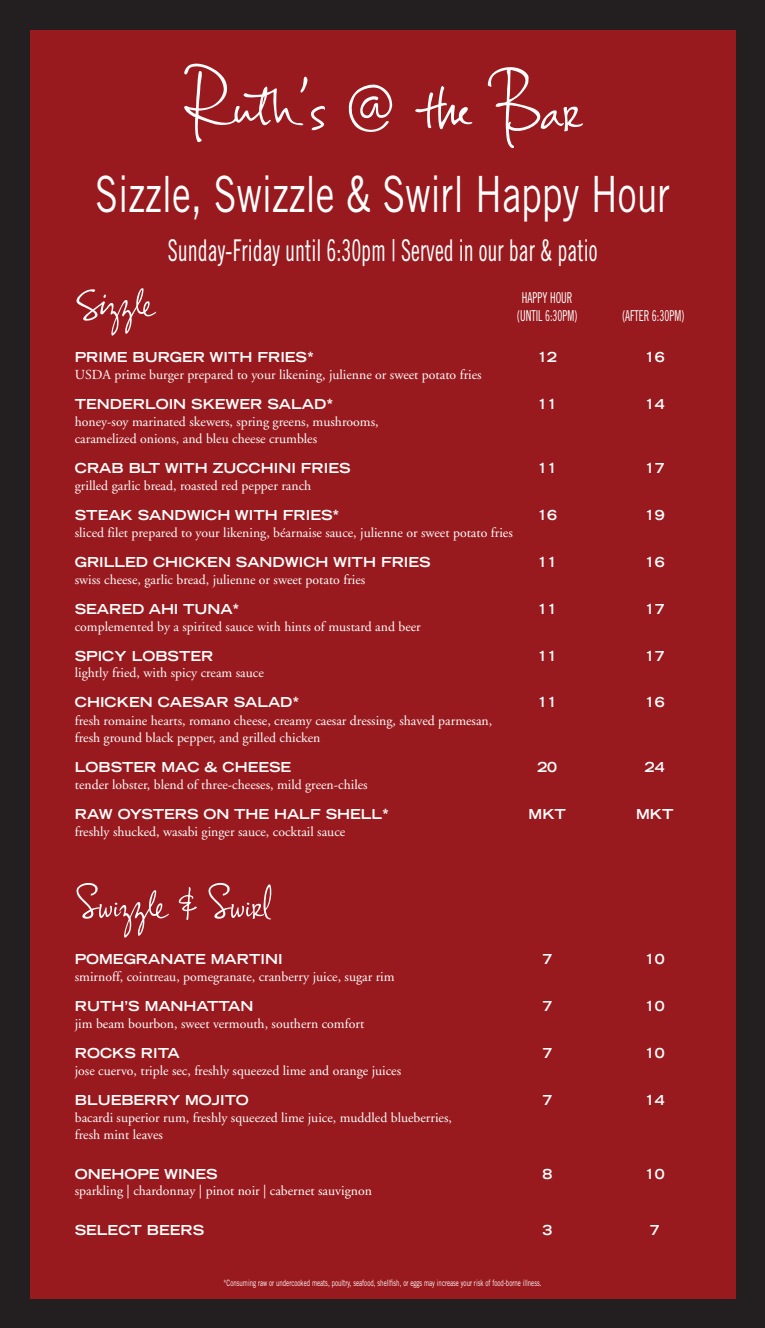
<style>
.page{position:relative;width:765px;height:1328px;background:#fff}
.page>*{position:absolute;margin:0;border:0;box-sizing:border-box;transform-origin:0 0}
.t1{font:90px "Ruths Hand";color:#fff}
.t2{font:55px "Ruths Hand";letter-spacing:-.01em;color:#fff}
.t3{font:50px "Trade Gothic LT Std";color:#fff;scale:.75 1}
.t4{font:30px "Trade Gothic Cond Eighteen";color:#fff;scale:.75 1}
.t5{font:15px/18px "Trade Gothic Cond Eighteen";color:#fff;text-align:center;scale:.75 1}
.t6{font:13.75px/16.9px "Adobe Garamond";color:#fff}
.t7{font:700 expanded 13.75px "Trade Gothic LT Std";color:#fff}
.t8{font:8.75px "Trade Gothic LT Std";color:#fff;scale:.7 1}
</style>
<div class="page">
<div style="left:0;top:0;width:765px;height:1328px;background:linear-gradient(to right,#271f20,#271f20)"></div>
<div style="left:30px;top:30px;width:705px;height:1268px;background:#991a1e"></div>
<h1 class="t1" style="left:184px;top:52px;width:399px">Ruth’s @ the Bar</h1>
<h3 class="t3" style="left:95px;top:176px;width:768px">Sizzle, Swizzle &amp; Swirl Happy Hour</h3>
<h3 class="t4" style="left:168px;top:239px;width:574px">Sunday-Friday until 6:30pm | Served in our bar &amp; patio</h3>
<h2 class="t2" style="left:75px;top:268px;width:83px">Sizzle</h2>
<p class="t7" style="left:75px;top:352px;width:241px">PRIME BURGER WITH FRIES*</p>
<p class="t7" style="left:537px;top:352px;width:21px">12</p>
<p class="t7" style="left:645px;top:352px;width:21px">16</p>
<p class="t6" style="left:75px;top:367px;width:408px">USDA prime burger prepared to your likening, julienne or sweet potato fries</p>
<p class="t7" style="left:75px;top:399px;width:260px">TENDERLOIN SKEWER SALAD*</p>
<p class="t7" style="left:537px;top:399px;width:21px">11</p>
<p class="t7" style="left:645px;top:399px;width:21px">14</p>
<p class="t6" style="left:75px;top:414px;width:305px">honey-soy marinated skewers, spring greens, mushrooms, caramelized onions, and bleu cheese crumbles</p>
<p class="t7" style="left:75px;top:463px;width:277px">CRAB BLT WITH ZUCCHINI FRIES</p>
<p class="t7" style="left:537px;top:463px;width:21px">11</p>
<p class="t7" style="left:645px;top:463px;width:21px">17</p>
<p class="t6" style="left:75px;top:478px;width:238px">grilled garlic bread, roasted red pepper ranch</p>
<p class="t7" style="left:75px;top:510px;width:266px">STEAK SANDWICH WITH FRIES*</p>
<p class="t7" style="left:537px;top:510px;width:21px">16</p>
<p class="t7" style="left:645px;top:510px;width:21px">19</p>
<p class="t6" style="left:75px;top:525px;width:440px">sliced filet prepared to your likening, béarnaise sauce, julienne or sweet potato fries</p>
<p class="t7" style="left:75px;top:557px;width:357px">GRILLED CHICKEN SANDWICH WITH FRIES</p>
<p class="t7" style="left:537px;top:557px;width:21px">11</p>
<p class="t7" style="left:645px;top:557px;width:21px">16</p>
<p class="t6" style="left:75px;top:572px;width:292px">swiss cheese, garlic bread, julienne or sweet potato fries</p>
<p class="t7" style="left:75px;top:603px;width:166px">SEARED AHI TUNA*</p>
<p class="t7" style="left:537px;top:603px;width:21px">11</p>
<p class="t7" style="left:645px;top:603px;width:21px">17</p>
<p class="t6" style="left:75px;top:619px;width:348px">complemented by a spirited sauce with hints of mustard and beer</p>
<p class="t7" style="left:75px;top:650px;width:140px">SPICY LOBSTER</p>
<p class="t7" style="left:537px;top:650px;width:21px">11</p>
<p class="t7" style="left:645px;top:650px;width:21px">17</p>
<p class="t6" style="left:75px;top:666px;width:191px">lightly fried, with spicy cream sauce</p>
<p class="t7" style="left:75px;top:697px;width:226px">CHICKEN CAESAR SALAD*</p>
<p class="t7" style="left:537px;top:697px;width:21px">11</p>
<p class="t7" style="left:645px;top:697px;width:21px">16</p>
<p class="t6" style="left:75px;top:713px;width:419px;line-height:17.5px">fresh romaine hearts, romano cheese, creamy caesar dressing, shaved parmesan, fresh ground black pepper, and grilled chicken</p>
<p class="t7" style="left:75px;top:762px;width:218px">LOBSTER MAC &amp; CHEESE</p>
<p class="t7" style="left:537px;top:762px;width:21px">20</p>
<p class="t7" style="left:645px;top:762px;width:21px">24</p>
<p class="t6" style="left:75px;top:777px;width:294px">tender lobster, blend of three-cheeses, mild green-chiles</p>
<p class="t7" style="left:75px;top:809px;width:316px">RAW OYSTERS ON THE HALF SHELL*</p>
<p class="t7" style="left:529px;top:809px;width:39px">MKT</p>
<p class="t7" style="left:636px;top:809px;width:39px">MKT</p>
<p class="t6" style="left:75px;top:824px;width:272px">freshly shucked, wasabi ginger sauce, cocktail sauce</p>
<h2 class="t2" style="left:75px;top:870px;width:198px">Swizzle&amp; Swirl</h2>
<p class="t7" style="left:75px;top:954px;width:209px">POMEGRANATE MARTINI</p>
<p class="t7" style="left:542px;top:954px;width:11px">7</p>
<p class="t7" style="left:645px;top:954px;width:21px">10</p>
<p class="t6" style="left:75px;top:969px;width:321px">smirnoff, cointreau, pomegranate, cranberry juice, sugar rim</p>
<p class="t7" style="left:75px;top:1001px;width:180px">RUTH’S MANHATTAN</p>
<p class="t7" style="left:542px;top:1001px;width:11px">7</p>
<p class="t7" style="left:645px;top:1001px;width:21px">10</p>
<p class="t6" style="left:75px;top:1016px;width:291px">jim beam bourbon, sweet vermouth, southern comfort</p>
<p class="t7" style="left:75px;top:1048px;width:106px">ROCKS RITA</p>
<p class="t7" style="left:542px;top:1048px;width:11px">7</p>
<p class="t7" style="left:645px;top:1048px;width:21px">10</p>
<p class="t6" style="left:75px;top:1063px;width:328px">jose cuervo, triple sec, freshly squeezed lime and orange juices</p>
<p class="t7" style="left:75px;top:1095px;width:176px">BLUEBERRY MOJITO</p>
<p class="t7" style="left:542px;top:1095px;width:11px">7</p>
<p class="t7" style="left:645px;top:1095px;width:21px">14</p>
<p class="t6" style="left:75px;top:1110px;width:379px">bacardi superior rum, freshly squeezed lime juice, muddled blueberries, fresh mint leaves</p>
<p class="t7" style="left:75px;top:1168px;width:144px">ONEHOPE WINES</p>
<p class="t7" style="left:542px;top:1168px;width:11px">8</p>
<p class="t7" style="left:645px;top:1168px;width:21px">10</p>
<p class="t6" style="left:75px;top:1183px;width:299px">sparkling | chardonnay | pinot noir | cabernet sauvignon</p>
<p class="t7" style="left:75px;top:1225px;width:131px">SELECT BEERS</p>
<p class="t7" style="left:542px;top:1225px;width:11px">3</p>
<p class="t7" style="left:650px;top:1225px;width:11px">7</p>
<p class="t5" style="left:517px;top:290px;width:82px">HAPPY HOUR (UNTIL 6:30PM)</p>
<p class="t5" style="left:622px;top:308px;width:85px">(AFTER 6:30PM)</p>
<p class="t8" style="left:224px;top:1279px;width:456px">*Consuming raw or undercooked meats, poultry, seafood, shellfish, or eggs may increase your risk of food-borne illness.</p>
</div>
